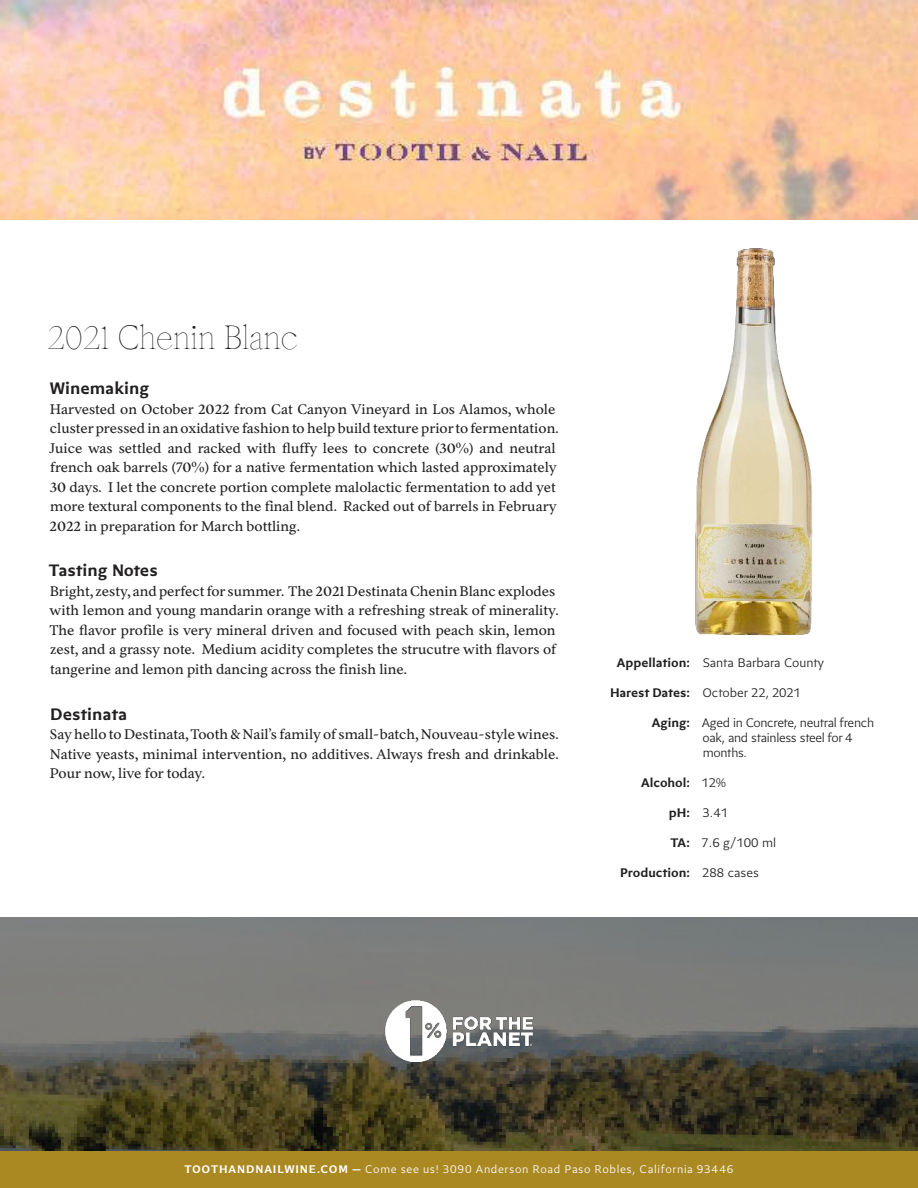
<style>
.page{position:relative;width:918px;height:1188px;background:#fff}
.page>*{position:absolute;margin:0;border:0;box-sizing:border-box;transform-origin:0 0}
.t1{font:34.5px "Inferi Dante";letter-spacing:-.02em;color:#221f1f}
.t2{font:700 18px "Cobalte";color:#221f1f}
.t3{font:14.25px/19.5px "Inferi";color:#221f1f}
.t4{font:300 13.5px/15px "Cobalte";letter-spacing:-.02em;color:#221f1f}
.t5{font:700 13.5px "Cobalte";color:#221f1f}
.t6{font:300 13.5px "Cobalte";color:#221f1f}
.t7{font:300 12px "Cobalte";letter-spacing:.055em;color:#fff}
.s1{font-weight:700}
</style>
<div class="page">
<div style="left:0;top:1151px;width:918px;height:37px;background:#ab8922"></div>
<svg style="left:0;top:918px;width:918px;height:233px;background:#616054"></svg>
<img style="left:385px;top:1001px;width:148px;height:61px">
<img style="left:0;top:0;width:918px;height:220px">
<img style="left:695px;top:248px;width:118px;height:388px">
<h1 class="t1" style="left:47px;top:317px;width:252px">2021 Chenin Blanc</h1>
<p class="t2" style="left:50px;top:382px;width:101px">Winemaking</p>
<p class="t3" style="left:49px;top:400px;width:511px">Harvested on October 2022 from Cat Canyon Vineyard in Los Alamos, whole cluster pressed in an oxidative fashion to help build texture prior to fermentation.<br>Juice was settled and racked with fluffy lees to concrete (30%) and neutral french oak barrels (70%) for a native fermentation which lasted approximately 30 days. I let the concrete portion complete malolactic fermentation to add yet more textural components to the final blend. Racked out of barrels in February 2022 in preparation for March bottling.</p>
<p class="t2" style="left:49px;top:564px;width:110px">Tasting Notes</p>
<p class="t3" style="left:49px;top:583px;width:511px">Bright, zesty, and perfect for summer. The 2021 Destinata Chenin Blanc explodes with lemon and young mandarin orange with a refreshing streak of minerality.<br>The flavor profile is very mineral driven and focused with peach skin, lemon zest, and a grassy note. Medium acidity completes the strucutre with flavors of tangerine and lemon pith dancing across the finish line.</p>
<p class="t2" style="left:50px;top:707px;width:79px">Destinata</p>
<p class="t3" style="left:50px;top:726px;width:510px;text-align:justify">Say hello to Destinata, Tooth &amp; Nail’s family of small-batch, Nouveau-style wines.<br>Native yeasts, minimal intervention, no additives. Always fresh and drinkable.<br>Pour now, live for today.</p>
<p class="t5" style="left:617px;top:657px;width:74px">Appellation:</p>
<p class="t5" style="left:610px;top:687px;width:81px">Harest Dates:</p>
<p class="t5" style="left:652px;top:717px;width:40px">Aging:</p>
<p class="t5" style="left:641px;top:777px;width:50px">Alcohol:</p>
<p class="t5" style="left:669px;top:807px;width:23px">pH:</p>
<p class="t5" style="left:671px;top:837px;width:21px">TA:</p>
<p class="t5" style="left:620px;top:867px;width:71px">Production:</p>
<p class="t4" style="left:703px;top:656px;width:123px">Santa Barbara County</p>
<p class="t4" style="left:702px;top:686px;width:100px">October 22, 2021</p>
<p class="t4" style="left:702px;top:716px;width:174px">Aged in Concrete, neutral french oak, and stainless steel for 4 months.</p>
<p class="t4" style="left:701px;top:776px;width:26px">12%</p>
<p class="t4" style="left:703px;top:806px;width:27px">3.41</p>
<p class="t4" style="left:701px;top:836px;width:76px">7.6 g/100 ml</p>
<p class="t6" style="left:702px;top:867px;width:58px">288 cases</p>
<p class="t7" style="left:184px;top:1164px;width:551px"><span class="s1">TOOTHANDNAILWINE.COM —</span> Come see us! 3090 Anderson Road Paso Robles, California 93446</p>
</div>
